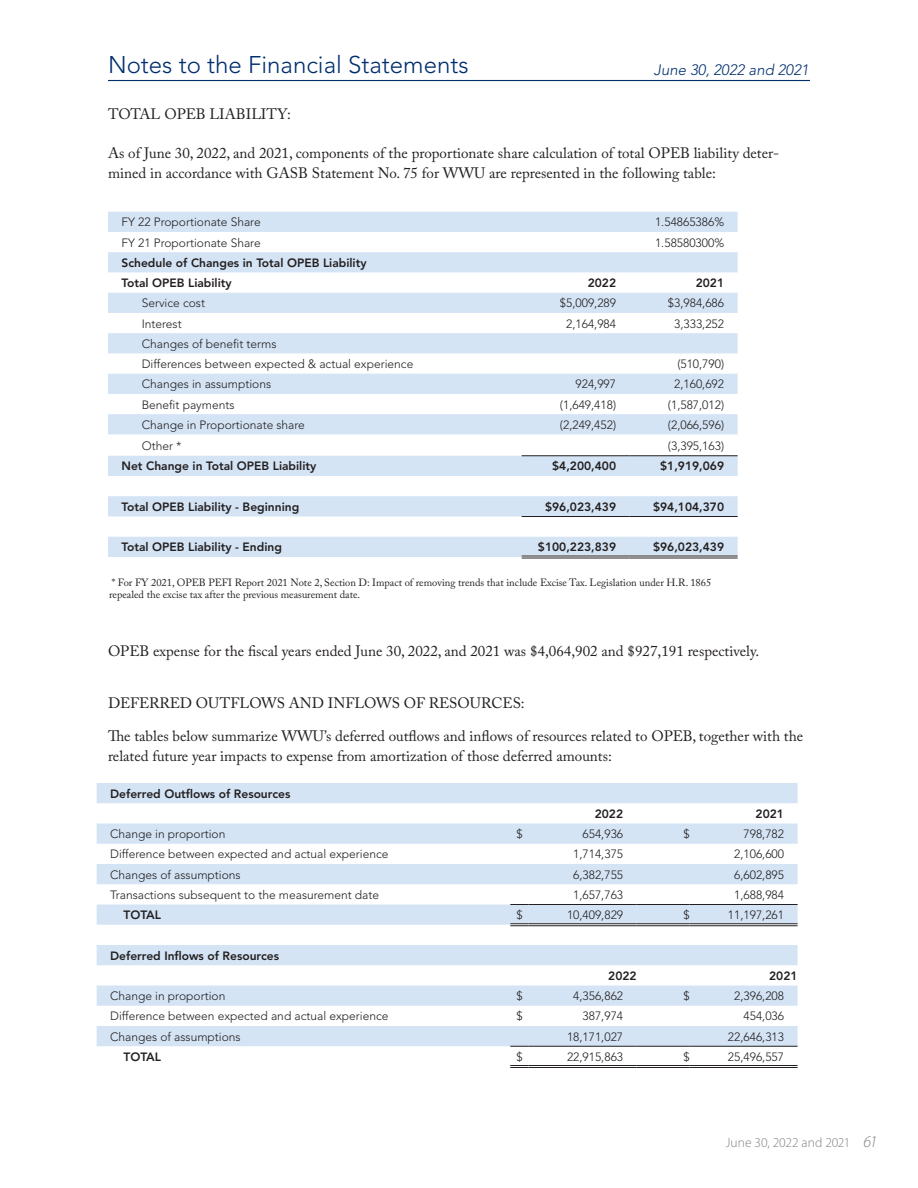
<style>
.page{position:relative;width:918px;height:1188px;background:#fff}
.page>*{position:absolute;margin:0;border:0;box-sizing:border-box;transform-origin:0 0}
.t1{font:300 24px "Avenir LT Std";color:#002f6e}
.t2{font:15px/19.5px "Adobe Caslon Pro";color:#231f20}
.t3{font:italic 300 15px "Avenir LT Std";color:#002f6e}
.t4{font:300 13.5px "Myriad Pro";letter-spacing:-.005em;color:#808285}
.t5{font:300 12px "Avenir LT Std";color:#231f20}
.t6{font:800 12px "Avenir LT Std";color:#231f20}
.t7{font:10.5px/12.6px "Adobe Caslon Pro";color:#231f20}
.s1{font-style:italic;font-size:16.5px}
</style>
<div class="page">
<hr style="left:108px;top:80px;width:702px;height:1px;background:#002f6e">
<svg style="left:108px;top:212px;width:630px;height:345px;fill:#d4e4f5"></svg>
<hr style="left:522px;top:455px;width:108px;height:1px;background:#231f20">
<hr style="left:630px;top:455px;width:108px;height:1px;background:#231f20">
<hr style="left:522px;top:516px;width:108px;height:1px;background:#231f20">
<hr style="left:630px;top:516px;width:108px;height:1px;background:#231f20">
<hr style="left:522px;top:556px;width:108px;height:1px;background:#231f20">
<hr style="left:522px;top:558px;width:108px;height:1px;background:#231f20">
<hr style="left:630px;top:556px;width:108px;height:1px;background:#231f20">
<hr style="left:630px;top:558px;width:108px;height:1px;background:#231f20">
<svg style="left:97px;top:783px;width:701px;height:263px;fill:#d4e4f5"></svg>
<hr style="left:529px;top:923px;width:108px;height:3px;background:#fff">
<hr style="left:637px;top:923px;width:53px;height:3px;background:#fff">
<hr style="left:690px;top:923px;width:108px;height:3px;background:#fff">
<svg style="left:510px;top:904px;width:19px;height:1px"></svg>
<hr style="left:529px;top:904px;width:108px;height:1px;background:#231f20">
<hr style="left:637px;top:904px;width:53px;height:1px;background:#231f20">
<hr style="left:690px;top:904px;width:108px;height:1px;background:#231f20">
<svg style="left:510px;top:923px;width:19px;height:3px"></svg>
<hr style="left:529px;top:923px;width:108px;height:1px;background:#231f20">
<hr style="left:529px;top:925px;width:108px;height:1px;background:#231f20">
<hr style="left:637px;top:923px;width:53px;height:1px;background:#231f20">
<hr style="left:637px;top:925px;width:53px;height:1px;background:#231f20">
<hr style="left:690px;top:923px;width:108px;height:1px;background:#231f20">
<hr style="left:690px;top:925px;width:108px;height:1px;background:#231f20">
<svg style="left:510px;top:1065px;width:19px;height:3px"></svg>
<hr style="left:529px;top:1065px;width:108px;height:1px;background:#231f20">
<hr style="left:529px;top:1067px;width:108px;height:1px;background:#231f20">
<hr style="left:637px;top:1065px;width:53px;height:1px;background:#231f20">
<hr style="left:637px;top:1067px;width:53px;height:1px;background:#231f20">
<hr style="left:690px;top:1065px;width:108px;height:1px;background:#231f20">
<hr style="left:690px;top:1067px;width:108px;height:1px;background:#231f20">
<svg style="left:510px;top:1046px;width:19px;height:1px"></svg>
<hr style="left:529px;top:1046px;width:108px;height:1px;background:#231f20">
<hr style="left:637px;top:1046px;width:53px;height:1px;background:#231f20">
<hr style="left:690px;top:1046px;width:108px;height:1px;background:#231f20">
<p class="t1" style="left:108px;top:50px;width:362px">Notes to the Financial Statements</p>
<p class="t3" style="left:654px;top:61px;width:157px">June 30, 2022 and 2021</p>
<p class="t2" style="left:108px;top:104px;width:184px">TOTAL OPEB LIABILITY:</p>
<p class="t2" style="left:108px;top:143px;width:673px">As of June 30, 2022, and 2021, components of the proportionate share calculation of total OPEB liability deter&shy;mined in accordance with GASB Statement No. 75 for WWU are represented in the following table:</p>
<p class="t5" style="left:122px;top:215px;width:141px">FY 22 Proportionate Share</p>
<p class="t5" style="left:655px;top:215px;width:71px">1.54865386%</p>
<p class="t5" style="left:122px;top:235px;width:141px">FY 21 Proportionate Share</p>
<p class="t5" style="left:655px;top:235px;width:71px">1.58580300%</p>
<p class="t6" style="left:122px;top:256px;width:247px">Schedule of Changes in Total OPEB Liability</p>
<p class="t6" style="left:122px;top:276px;width:112px">Total OPEB Liability</p>
<p class="t6" style="left:588px;top:276px;width:30px">2022</p>
<p class="t6" style="left:696px;top:276px;width:30px">2021</p>
<p class="t5" style="left:142px;top:296px;width:65px">Service cost</p>
<p class="t5" style="left:560px;top:296px;width:58px">$5,009,289</p>
<p class="t5" style="left:668px;top:296px;width:58px">$3,984,686</p>
<p class="t5" style="left:142px;top:316px;width:42px">Interest</p>
<p class="t5" style="left:566px;top:316px;width:51px">2,164,984</p>
<p class="t5" style="left:674px;top:316px;width:51px">3,333,252</p>
<p class="t5" style="left:142px;top:337px;width:136px">Changes of benefit terms</p>
<p class="t5" style="left:142px;top:357px;width:273px">Differences between expected &amp; actual experience</p>
<p class="t5" style="left:677px;top:357px;width:48px">(510,790)</p>
<p class="t5" style="left:142px;top:377px;width:131px">Changes in assumptions</p>
<p class="t5" style="left:576px;top:377px;width:42px">924,997</p>
<p class="t5" style="left:674px;top:377px;width:51px">2,160,692</p>
<p class="t5" style="left:142px;top:397px;width:94px">Benefit payments</p>
<p class="t5" style="left:560px;top:397px;width:58px">(1,649,418)</p>
<p class="t5" style="left:668px;top:397px;width:58px">(1,587,012)</p>
<p class="t5" style="left:142px;top:418px;width:165px">Change in Proportionate share</p>
<p class="t5" style="left:560px;top:418px;width:58px">(2,249,452)</p>
<p class="t5" style="left:668px;top:418px;width:58px">(2,066,596)</p>
<p class="t5" style="left:142px;top:438px;width:41px">Other *</p>
<p class="t5" style="left:668px;top:438px;width:58px">(3,395,163)</p>
<p class="t6" style="left:122px;top:459px;width:196px">Net Change in Total OPEB Liability</p>
<p class="t6" style="left:552px;top:459px;width:65px">$4,200,400</p>
<p class="t6" style="left:660px;top:459px;width:65px">$1,919,069</p>
<p class="t6" style="left:122px;top:500px;width:179px">Total OPEB Liability - Beginning</p>
<p class="t6" style="left:545px;top:500px;width:73px">$96,023,439</p>
<p class="t6" style="left:653px;top:500px;width:73px">$94,104,370</p>
<p class="t6" style="left:122px;top:540px;width:162px">Total OPEB Liability - Ending</p>
<p class="t6" style="left:538px;top:540px;width:80px">$100,223,839</p>
<p class="t6" style="left:653px;top:540px;width:73px">$96,023,439</p>
<p class="t7" style="left:109px;top:576px;width:604px">* For FY 2021, OPEB PEFI Report 2021 Note 2, Section D: Impact of removing trends that include Excise Tax. Legislation under H.R. 1865 repealed the excise tax after the previous measurement date.</p>
<p class="t2" style="left:108px;top:641px;width:653px">OPEB expense for the fiscal years ended June 30, 2022, and 2021 was $4,064,902 and $927,191 respectively.</p>
<p class="t2" style="left:108px;top:693px;width:418px">DEFERRED OUTFLOWS AND INFLOWS OF RESOURCES:</p>
<p class="t2" style="left:108px;top:726px;width:697px">The tables below summarize WWU’s deferred outflows and inflows of resources related to OPEB, together with the related future year impacts to expense from amortization of those deferred amounts:</p>
<p class="t6" style="left:110px;top:786px;width:182px">Deferred Outflows of Resources</p>
<p class="t6" style="left:595px;top:807px;width:30px">2022</p>
<p class="t6" style="left:756px;top:807px;width:30px">2021</p>
<p class="t5" style="left:110px;top:827px;width:117px">Change in proportion</p>
<p class="t5" style="left:516px;top:827px;width:8px">$</p>
<p class="t5" style="left:583px;top:827px;width:42px">654,936</p>
<p class="t5" style="left:683px;top:827px;width:8px">$</p>
<p class="t5" style="left:744px;top:827px;width:42px">798,782</p>
<p class="t5" style="left:110px;top:847px;width:280px">Difference between expected and actual experience</p>
<p class="t5" style="left:573px;top:847px;width:51px">1,714,375</p>
<p class="t5" style="left:734px;top:847px;width:51px">2,106,600</p>
<p class="t5" style="left:110px;top:867px;width:132px">Changes of assumptions</p>
<p class="t5" style="left:573px;top:867px;width:51px">6,382,755</p>
<p class="t5" style="left:734px;top:867px;width:51px">6,602,895</p>
<p class="t5" style="left:110px;top:888px;width:271px">Transactions subsequent to the measurement date</p>
<p class="t5" style="left:573px;top:888px;width:51px">1,657,763</p>
<p class="t5" style="left:734px;top:888px;width:51px">1,688,984</p>
<p class="t6" style="left:124px;top:908px;width:39px">TOTAL</p>
<p class="t5" style="left:516px;top:908px;width:8px">$</p>
<p class="t5" style="left:567px;top:908px;width:58px">10,409,829</p>
<p class="t5" style="left:683px;top:908px;width:8px">$</p>
<p class="t5" style="left:728px;top:908px;width:58px">11,197,261</p>
<p class="t6" style="left:110px;top:948px;width:170px">Deferred Inflows of Resources</p>
<p class="t6" style="left:608px;top:969px;width:30px">2022</p>
<p class="t6" style="left:769px;top:969px;width:30px">2021</p>
<p class="t5" style="left:110px;top:989px;width:117px">Change in proportion</p>
<p class="t5" style="left:516px;top:989px;width:8px">$</p>
<p class="t5" style="left:573px;top:989px;width:51px">4,356,862</p>
<p class="t5" style="left:683px;top:989px;width:8px">$</p>
<p class="t5" style="left:734px;top:989px;width:51px">2,396,208</p>
<p class="t5" style="left:110px;top:1009px;width:280px">Difference between expected and actual experience</p>
<p class="t5" style="left:516px;top:1009px;width:8px">$</p>
<p class="t5" style="left:583px;top:1009px;width:42px">387,974</p>
<p class="t5" style="left:744px;top:1009px;width:42px">454,036</p>
<p class="t5" style="left:110px;top:1029px;width:132px">Changes of assumptions</p>
<p class="t5" style="left:567px;top:1029px;width:58px">18,171,027</p>
<p class="t5" style="left:728px;top:1029px;width:58px">22,646,313</p>
<p class="t6" style="left:124px;top:1050px;width:39px">TOTAL</p>
<p class="t5" style="left:516px;top:1050px;width:8px">$</p>
<p class="t5" style="left:567px;top:1050px;width:58px">22,915,863</p>
<p class="t5" style="left:683px;top:1050px;width:8px">$</p>
<p class="t5" style="left:728px;top:1050px;width:58px">25,496,557</p>
<p class="t4" style="left:726px;top:1134px;width:153px">June 30, 2022 and 2021 <span class="s1">61</span></p>
</div>
